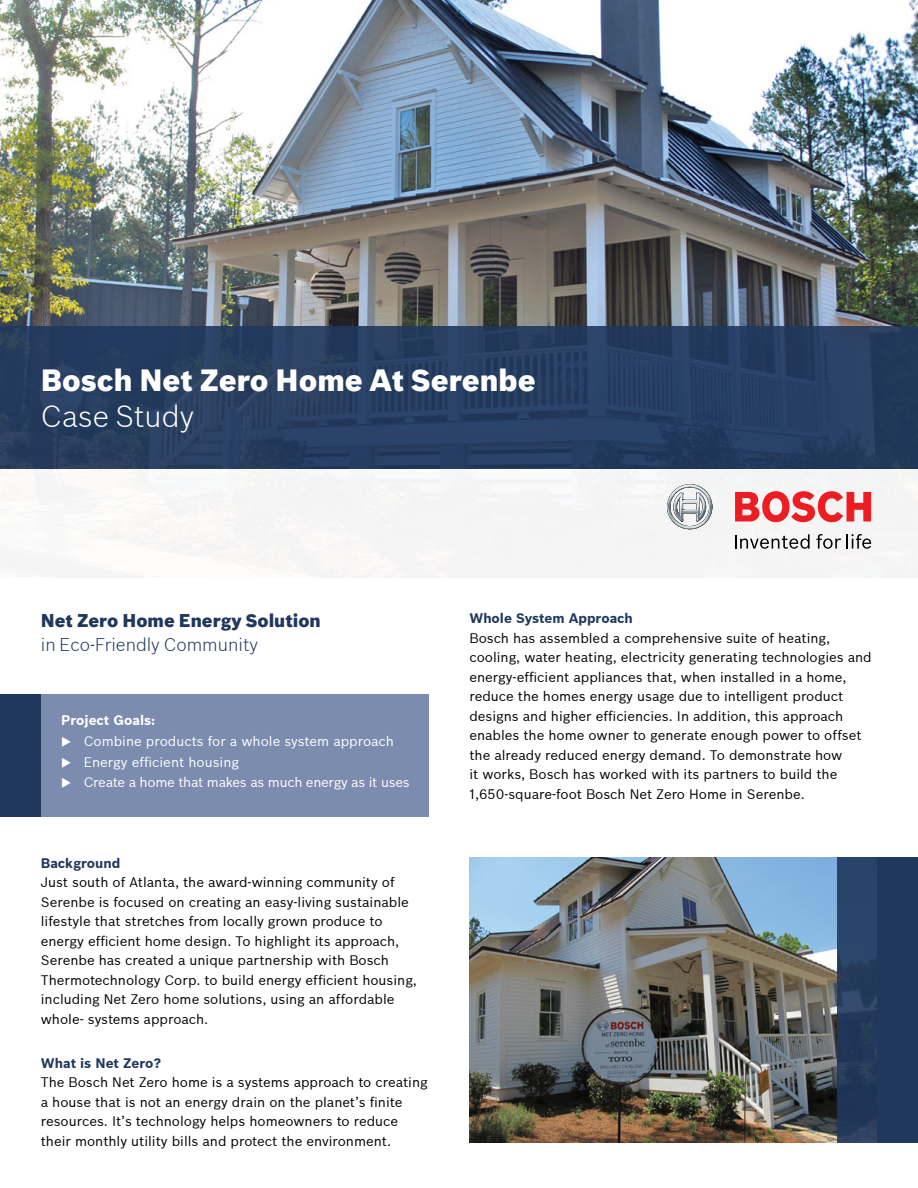
<style>
.page{position:relative;width:918px;height:1188px;background:#fff}
.page>*{position:absolute;margin:0;border:0;box-sizing:border-box;transform-origin:0 0}
.t1{font:900 30px "Bosch Sans LF";color:#fff}
.t2{font:300 30px "Bosch Sans LF";color:#fff}
.t3{font:900 18px "Bosch Sans LF";color:#20385e}
.t4{font:300 18px "Bosch Sans LF";color:#20385e}
.t5{font:13.5px/19.5px "Bosch Sans LF";color:#000}
.t6{font:13.5px "Bosch Sans LF";color:#fff}
.t7{font:700 13.5px "Bosch Sans LF";color:#20385e}
.t8{font:13.5px "Bosch Sans LF";letter-spacing:-.02em;color:#fff}
.t9{font:700 13.5px "Bosch Sans LF";color:#fff}
</style>
<div class="page">
<img style="left:0;top:0;width:918px;height:327px">
<div style="left:0;top:327px;width:918px;height:142px;background:#273e60"></div>
<div style="left:41px;top:694px;width:388px;height:122px;background:#7c8cae"></div>
<div style="left:0;top:694px;width:41px;height:122px;background:#20385e"></div>
<div style="left:0;top:469px;width:918px;height:112px;background:#f6f5f5"></div>
<svg style="left:667px;top:484px;width:45px;height:45px"></svg>
<svg style="left:735px;top:534px;width:75px;height:15px"></svg>
<svg style="left:817px;top:534px;width:24px;height:15px"></svg>
<svg style="left:847px;top:534px;width:24px;height:15px"></svg>
<svg style="left:735px;top:491px;width:136px;height:31px"></svg>
<img style="left:469px;top:857px;width:368px;height:286px">
<svg style="left:837px;top:857px;width:41px;height:286px;background:#263d60"></svg>
<div style="left:878px;top:857px;width:40px;height:286px;background:#20385e"></div>
<h1 class="t1" style="left:41px;top:362px;width:496px">Bosch Net Zero Home At Serenbe</h1>
<h1 class="t2" style="left:41px;top:398px;width:155px">Case Study</h1>
<h2 class="t3" style="left:41px;top:609px;width:282px">Net Zero Home Energy Solution</h2>
<h2 class="t4" style="left:41px;top:633px;width:219px">in Eco-Friendly Community</h2>
<p class="t9" style="left:61px;top:712px;width:96px">Project Goals:</p>
<p class="t6" style="left:61px;top:733px;width:334px">◆ Combine products for a whole system approach</p>
<p class="t6" style="left:61px;top:753px;width:179px">◆ Energy efficient housing</p>
<p class="t8" style="left:61px;top:774px;width:350px">◆ Create a home that makes as much energy as it uses</p>
<p class="t7" style="left:41px;top:855px;width:81px">Background</p>
<p class="t5" style="left:41px;top:873px;width:378px">Just south of Atlanta, the award-winning community of Serenbe is focused on creating an easy-living sustainable lifestyle that stretches from locally grown produce to energy efficient home design. To highlight its approach, Serenbe has created a unique partnership with Bosch Thermotechnology Corp. to build energy efficient housing, including Net Zero home solutions, using an affordable whole- systems approach.</p>
<p class="t7" style="left:41px;top:1054px;width:122px">What is Net Zero?</p>
<p class="t5" style="left:41px;top:1072px;width:388px">The Bosch Net Zero home is a systems approach to creating a house that is not an energy drain on the planet’s finite resources. It’s technology helps homeowners to reduce their monthly utility bills and protect the environment.</p>
<p class="t7" style="left:469px;top:610px;width:165px">Whole System Approach</p>
<p class="t5" style="left:469px;top:628px;width:404px">Bosch has assembled a comprehensive suite of heating, cooling, water heating, electricity generating technologies and energy-efficient appliances that, when installed in a home, reduce the homes energy usage due to intelligent product designs and higher efficiencies. In addition, this approach enables the home owner to generate enough power to offset the already reduced energy demand. To demonstrate how<br>it works, Bosch has worked with its partners to build the 1,650-square-foot Bosch Net Zero Home in Serenbe.</p>
</div>
